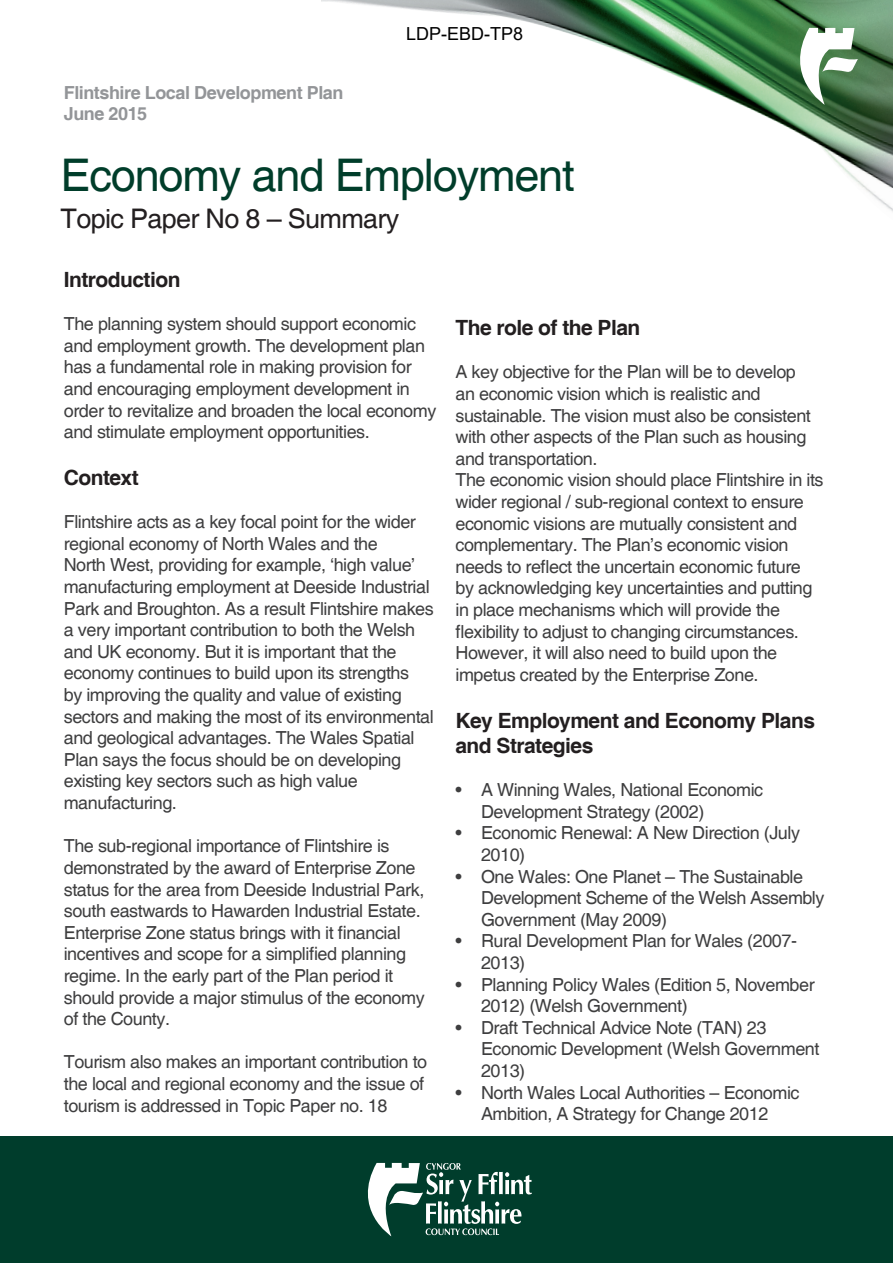
<style>
.page{position:relative;width:893px;height:1263px;background:#fff}
.page>*{position:absolute;margin:0;border:0;box-sizing:border-box;transform-origin:0 0}
.Document_heading_1{font:45px "Helvetica";letter-spacing:-.025em;color:#003d2a}
.Document_heading_2{font:27px "Helvetica";letter-spacing:-.025em;color:#231f20}
.t1{font:700 21px/25.2px "Helvetica";letter-spacing:-.025em;color:#231f20}
.t2{font:18px/21.6px "Helvetica";letter-spacing:-.025em;color:#3e3e3f}
.Document_heading_3{font:700 18px/21.6px "Helvetica";letter-spacing:-.025em;color:#939598}
.t3{font:18px "Arial";color:#000}
</style>
<div class="page">
<div style="left:0;top:1137px;width:893px;height:126px;background:#003d2a"></div>
<svg style="left:368px;top:1163px;width:164px;height:73px"></svg>
<img style="left:321px;top:0;width:572px;height:212px">
<svg style="left:782px;top:28px;width:76px;height:77px"></svg>
<p class="Document_heading_3" style="left:64px;top:82px;width:281px">Flintshire Local Development Plan<br>June 2015</p>
<p class="t3" style="left:406px;top:21px;width:119px">LDP-EBD-TP8</p>
<p class="Document_heading_1" style="left:61px;top:149px;width:516px">Economy and Employment</p>
<p class="Document_heading_2" style="left:61px;top:203px;width:340px">Topic Paper No 8 – Summary</p>
<p class="t1" style="left:64px;top:268px;width:118px">Introduction</p>
<p class="t2" style="left:64px;top:314px;width:374px">The planning system should support economic and employment growth. The development plan has a fundamental role in making provision for and encouraging employment development in order to revitalize and broaden the local economy and stimulate employment opportunities.</p>
<p class="t1" style="left:64px;top:466px;width:77px">Context</p>
<p class="t2" style="left:64px;top:512px;width:372px">Flintshire acts as a key focal point for the wider regional economy of North Wales and the<br>North West, providing for example, ‘high value’ manufacturing employment at Deeside Industrial Park and Broughton. As a result Flintshire makes a very important contribution to both the Welsh and UK economy. But it is important that the economy continues to build upon its strengths<br>by improving the quality and value of existing sectors and making the most of its environmental and geological advantages. The Wales Spatial Plan says the focus should be on developing existing key sectors such as high value manufacturing.</p>
<p class="t2" style="left:64px;top:836px;width:362px">The sub-regional importance of Flintshire is demonstrated by the award of Enterprise Zone status for the area from Deeside Industrial Park, south eastwards to Hawarden Industrial Estate.<br>Enterprise Zone status brings with it financial incentives and scope for a simplified planning regime. In the early part of the Plan period it should provide a major stimulus of the economy of the County.</p>
<p class="t2" style="left:64px;top:1052px;width:365px">Tourism also makes an important contribution to the local and regional economy and the issue of tourism is addressed in Topic Paper no. 18</p>
<p class="t1" style="left:455px;top:316px;width:186px">The role of the Plan</p>
<p class="t2" style="left:455px;top:362px;width:357px">A key objective for the Plan will be to develop an economic vision which is realistic and sustainable. The vision must also be consistent with other aspects of the Plan such as housing and transportation.</p>
<p class="t2" style="left:455px;top:470px;width:370px">The economic vision should place Flintshire in its wider regional / sub-regional context to ensure economic visions are mutually consistent and complementary. The Plan’s economic vision needs to reflect the uncertain economic future by acknowledging key uncertainties and putting in place mechanisms which will provide the flexibility to adjust to changing circumstances.<br>However, it will also need to build upon the impetus created by the Enterprise Zone.</p>
<p class="t1" style="left:455px;top:709px;width:361px">Key Employment and Economy Plans and Strategies</p>
<p class="t2" style="left:481px;top:780px;width:284px;text-indent:-26px">• A Winning Wales, National Economic<br>Development Strategy (2002)</p>
<p class="t2" style="left:481px;top:823px;width:320px;text-indent:-26px">• Economic Renewal: A New Direction (July<br>2010)</p>
<p class="t2" style="left:481px;top:866px;width:345px;text-indent:-26px">• One Wales: One Planet – The Sustainable<br>Development Scheme of the Welsh Assembly<br>Government (May 2009)</p>
<p class="t2" style="left:481px;top:931px;width:318px;text-indent:-26px">• Rural Development Plan for Wales (2007-<br>2013)</p>
<p class="t2" style="left:481px;top:974px;width:335px;text-indent:-26px">• Planning Policy Wales (Edition 5, November<br>2012) (Welsh Government)</p>
<p class="t2" style="left:481px;top:1017px;width:340px;text-indent:-26px">• Draft Technical Advice Note (TAN) 23<br>Economic Development (Welsh Government<br>2013)</p>
<p class="t2" style="left:455px;top:1082px;width:346px;text-align:center">• North Wales Local Authorities – Economic<br>Ambition, A Strategy for Change 2012</p>
</div>
